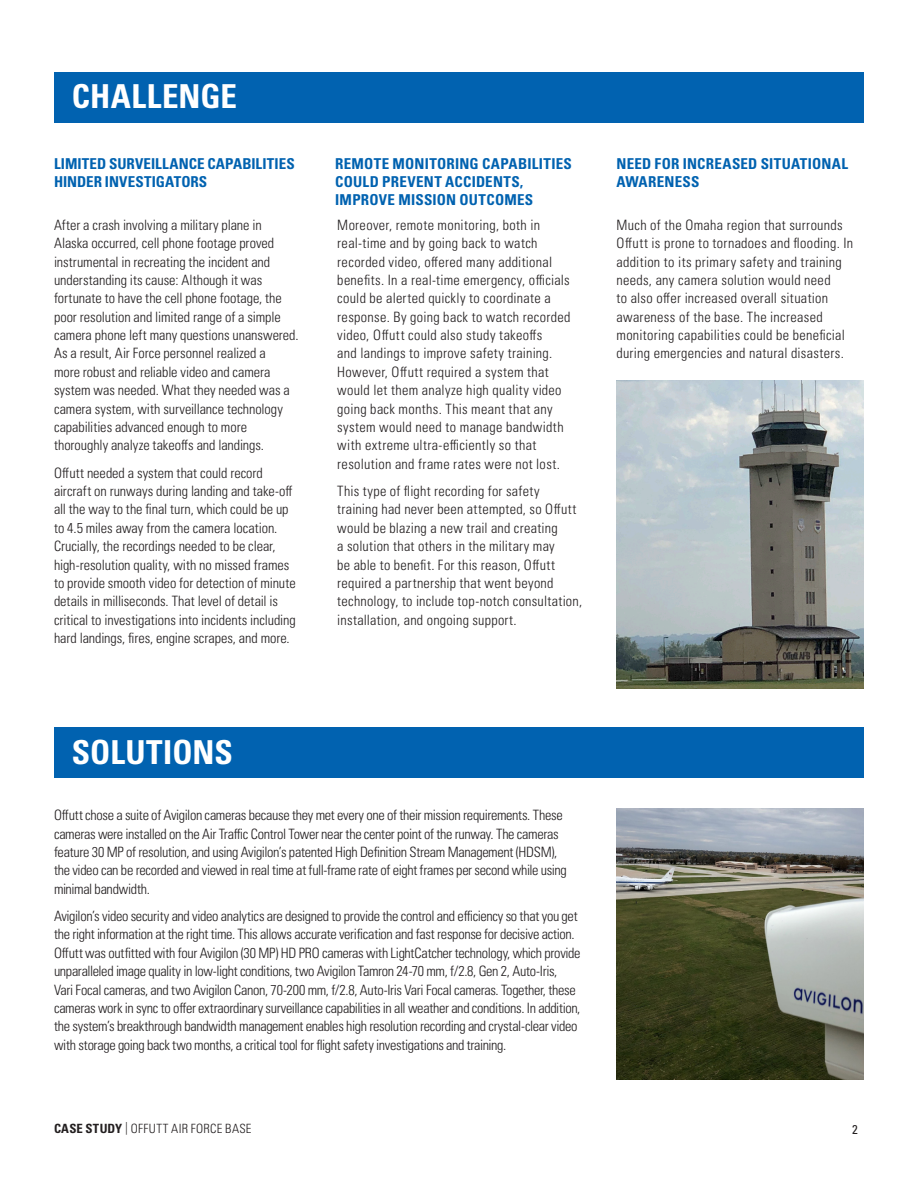
<style>
.page{position:relative;width:918px;height:1188px;background:#fff}
.page>*{position:absolute;margin:0;border:0;box-sizing:border-box;transform-origin:0 0}
.Body_Text{font:700 condensed 33px "Univers LT Pro";color:#fff}
.Body_Text-2{font:700 condensed 15px/18px "Univers LT Pro";letter-spacing:.015em;color:#0162b0}
.t1{font:300 condensed 14.25px/18.3px "Univers LT Pro";letter-spacing:-.005em;color:#231f20}
.t2{font:300 condensed 14.25px/18.3px "Univers LT Pro";letter-spacing:.025em;color:#231f20}
.t3{font:300 condensed 14.25px/18.3px "Univers LT Pro";letter-spacing:.02em;color:#231f20}
.t4{font:300 condensed 12.75px "Univers LT Pro";letter-spacing:.025em;color:#231f20}
.Body_Text-3{font:condensed 12.75px "Univers LT Pro";color:#231f20}
.s1{font-weight:700}
</style>
<div class="page">
<div style="left:54px;top:72px;width:810px;height:50px;background:#0162b0"></div>
<div style="left:54px;top:728px;width:810px;height:50px;background:#0162b0"></div>
<img style="left:616px;top:808px;width:248px;height:272px">
<img style="left:616px;top:380px;width:248px;height:309px">
<p class="Body_Text" style="left:72px;top:76px;width:167px">CHALLENGE</p>
<p class="Body_Text-2" style="left:54px;top:155px;width:242px">LIMITED SURVEILLANCE CAPABILITIES<br>HINDER INVESTIGATORS</p>
<p class="Body_Text-2" style="left:335px;top:155px;width:238px">REMOTE MONITORING CAPABILITIES<br>COULD PREVENT ACCIDENTS,</p>
<p class="Body_Text-2" style="left:335px;top:191px;width:200px">IMPROVE MISSION OUTCOMES</p>
<p class="t1" style="left:54px;top:215px;width:246px">After a crash involving a military plane in Alaska occurred, cell phone footage proved instrumental in recreating the incident and understanding its cause: Although it was fortunate to have the cell phone footage, the poor resolution and limited range of a simple camera phone left many questions unanswered.<br>As a result, Air Force personnel realized a<br>more robust and reliable video and camera system was needed. What they needed was a camera system, with surveillance technology capabilities advanced enough to more thoroughly analyze takeoffs and landings.</p>
<p class="t1" style="left:54px;top:463px;width:243px">Offutt needed a system that could record aircraft on runways during landing and take-off all the way to the final turn, which could be up to 4.5 miles away from the camera location.<br>Crucially, the recordings needed to be clear, high-resolution quality, with no missed frames to provide smooth video for detection of minute details in milliseconds. That level of detail is critical to investigations into incidents including hard landings, fires, engine scrapes, and more.</p>
<p class="t2" style="left:337px;top:215px;width:235px">Moreover, remote monitoring, both in real-time and by going back to watch recorded video, offered many additional benefits. In a real-time emergency, officials could be alerted quickly to coordinate a response. By going back to watch recorded video, Offutt could also study takeoffs<br>and landings to improve safety training.<br>However, Offutt required a system that would let them analyze high quality video going back months. This meant that any system would need to manage bandwidth with extreme ultra-efficiently so that resolution and frame rates were not lost.</p>
<p class="t3" style="left:337px;top:481px;width:246px">This type of flight recording for safety training had never been attempted, so Offutt would be blazing a new trail and creating<br>a solution that others in the military may<br>be able to benefit. For this reason, Offutt required a partnership that went beyond technology, to include top-notch consultation, installation, and ongoing support.</p>
<p class="Body_Text-2" style="left:616px;top:155px;width:233px">NEED FOR INCREASED SITUATIONAL<br>AWARENESS</p>
<p class="t2" style="left:616px;top:215px;width:238px">Much of the Omaha region that surrounds Offutt is prone to tornadoes and flooding. In addition to its primary safety and training needs, any camera solution would need<br>to also offer increased overall situation awareness of the base. The increased monitoring capabilities could be beneficial during emergencies and natural disasters.</p>
<p class="Body_Text" style="left:72px;top:732px;width:162px">SOLUTIONS</p>
<p class="t1" style="left:54px;top:805px;width:514px">Offutt chose a suite of Avigilon cameras because they met every one of their mission requirements. These cameras were installed on the Air Traffic Control Tower near the center point of the runway. The cameras feature 30 MP of resolution, and using Avigilon’s patented High Definition Stream Management (HDSM), the video can be recorded and viewed in real time at full-frame rate of eight frames per second while using minimal bandwidth.</p>
<p class="t1" style="left:54px;top:906px;width:528px">Avigilon’s video security and video analytics are designed to provide the control and efficiency so that you get the right information at the right time. This allows accurate verification and fast response for decisive action.<br>Offutt was outfitted with four Avigilon (30 MP) HD PRO cameras with LightCatcher technology, which provide unparalleled image quality in low-light conditions, two Avigilon Tamron 24-70 mm, f/2.8, Gen 2, Auto-Iris,<br>Vari Focal cameras, and two Avigilon Canon, 70-200 mm, f/2.8, Auto-Iris Vari Focal cameras. Together, these cameras work in sync to offer extraordinary surveillance capabilities in all weather and conditions. In addition, the system’s breakthrough bandwidth management enables high resolution recording and crystal-clear video with storage going back two months, a critical tool for flight safety investigations and training.</p>
<p class="t4" style="left:54px;top:1120px;width:199px"><span class="s1">CASE STUDY</span> | OFFUTT AIR FORCE BASE</p>
<p class="Body_Text-3" style="left:852px;top:1121px;width:7px">2</p>
</div>
